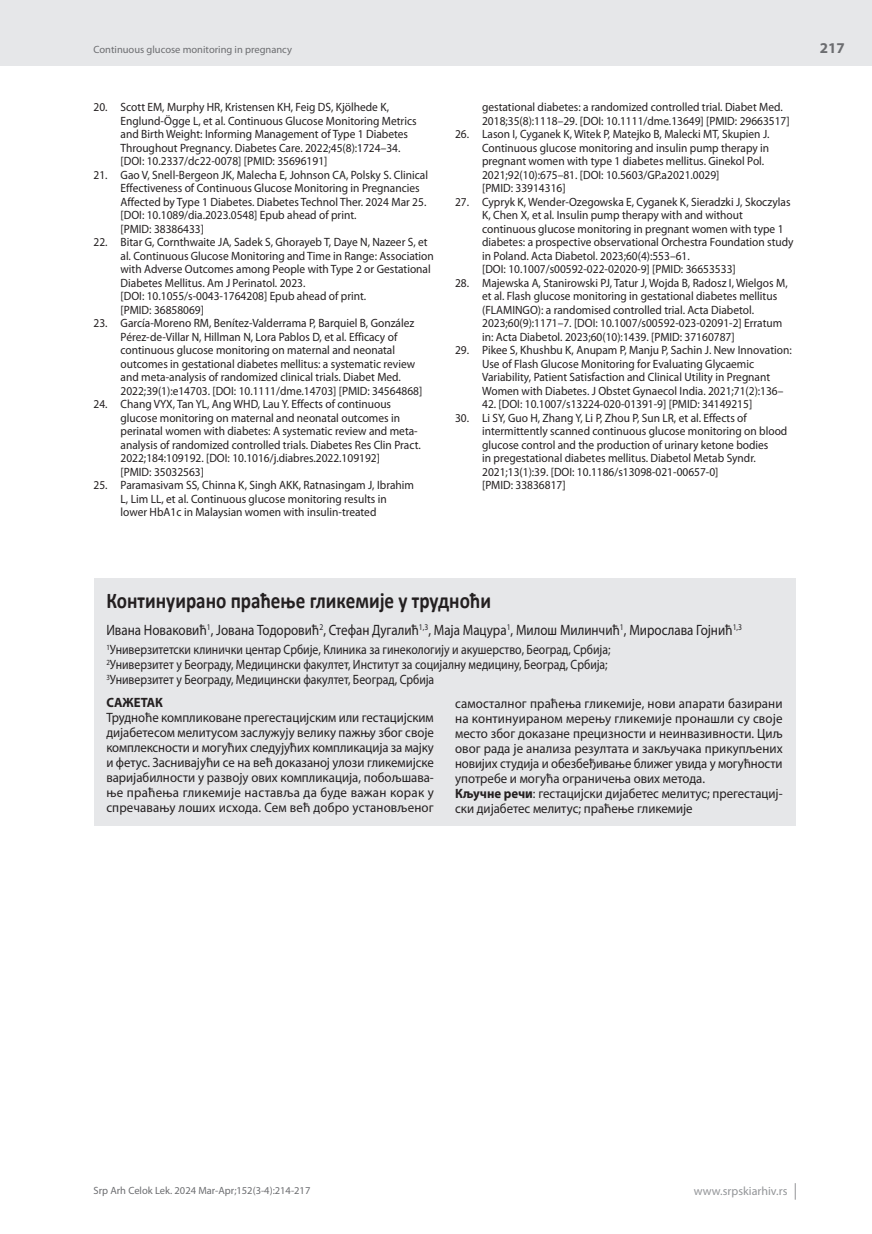
<style>
.page{position:relative;width:872px;height:1234px;background:#fff}
.page>*{position:absolute;margin:0;border:0;box-sizing:border-box;transform-origin:0 0}
.t1{font:700 22.5px "Calibri";color:#231f20;scale:.85 1}
.t2{font:15px "Myriad Pro";color:#231f20;scale:.87 1}
.t3{font:700 15px "Myriad Pro";color:#6c6d70}
.t4{font:13.5px/15px "Myriad Pro";color:#231f20;scale:.96 1}
.t5{font:13.5px/15px "Myriad Pro";color:#231f20;text-align:justify;scale:.95 1}
.t6{font:13.5px/15px "Myriad Pro";color:#231f20;scale:.87 1}
.t7{font:700 13.5px "Myriad Pro";color:#231f20;scale:.95 1}
.t8{font:12px/13.5px "Myriad Pro";color:#231f20;scale:.95 1}
.t9{font:12px "Myriad Pro";color:#939598}
.t10{font:10.5px "Myriad Pro";color:#6c6d70}
.s1{font-weight:700}
</style>
<div class="page">
<div style="left:0;top:0;width:872px;height:66px;background:#e6e7e9"></div>
<svg style="left:795px;top:1183px;width:1px;height:16px"></svg>
<div style="left:94px;top:578px;width:701px;height:248px;background:#e6e7e9"></div>
<p class="t10" style="left:94px;top:43px;width:200px">Continuous glucose monitoring in pregnancy</p>
<p class="t8" style="left:121px;top:100px;width:313px;text-indent:-27px">20. Scott EM, Murphy HR, Kristensen KH, Feig DS, Kjölhede K, Englund-Ögge L, et al. Continuous Glucose Monitoring Metrics and Birth Weight: Informing Management of Type 1 Diabetes Throughout Pregnancy. Diabetes Care. 2022;45(8):1724–34. [DOI: 10.2337/dc22-0078] [PMID: 35696191]</p>
<p class="t8" style="left:121px;top:168px;width:325px;text-indent:-27px">21. Gao V, Snell-Bergeon JK, Malecha E, Johnson CA, Polsky S. Clinical Effectiveness of Continuous Glucose Monitoring in Pregnancies Affected by Type 1 Diabetes. Diabetes Technol Ther. 2024 Mar 25. [DOI: 10.1089/dia.2023.0548] Epub ahead of print.<br>[PMID: 38386433]</p>
<p class="t8" style="left:121px;top:235px;width:331px;text-indent:-27px">22. Bitar G, Cornthwaite JA, Sadek S, Ghorayeb T, Daye N, Nazeer S, et al. Continuous Glucose Monitoring and Time in Range: Association with Adverse Outcomes among People with Type 2 or Gestational Diabetes Mellitus. Am J Perinatol. 2023.<br>[DOI: 10.1055/s-0043-1764208] Epub ahead of print.<br>[PMID: 36858069]</p>
<p class="t8" style="left:121px;top:316px;width:319px;text-indent:-27px">23. García-Moreno RM, Benítez-Valderrama P, Barquiel B, González Pérez-de-Villar N, Hillman N, Lora Pablos D, et al. Efficacy of continuous glucose monitoring on maternal and neonatal outcomes in gestational diabetes mellitus: a systematic review and meta-analysis of randomized clinical trials. Diabet Med.<br>2022;39(1):e14703. [DOI: 10.1111/dme.14703] [PMID: 34564868]</p>
<p class="t8" style="left:121px;top:397px;width:317px;text-indent:-27px">24. Chang VYX, Tan YL, Ang WHD, Lau Y. Effects of continuous glucose monitoring on maternal and neonatal outcomes in perinatal women with diabetes: A systematic review and meta&shy;analysis of randomized controlled trials. Diabetes Res Clin Pract.<br>2022;184:109192. [DOI: 10.1016/j.diabres.2022.109192]<br>[PMID: 35032563]</p>
<p class="t8" style="left:121px;top:478px;width:310px;text-indent:-27px">25. Paramasivam SS, Chinna K, Singh AKK, Ratnasingam J, Ibrahim<br>L, Lim LL, et al. Continuous glucose monitoring results in lower HbA1c in Malaysian women with insulin-treated</p>
<p class="t8" style="left:482px;top:100px;width:325px">gestational diabetes: a randomized controlled trial. Diabet Med.<br>2018;35(8):1118–29. [DOI: 10.1111/dme.13649] [PMID: 29663517]</p>
<p class="t8" style="left:482px;top:127px;width:304px;text-indent:-27px">26. Lason I, Cyganek K, Witek P, Matejko B, Malecki MT, Skupien J.<br>Continuous glucose monitoring and insulin pump therapy in pregnant women with type 1 diabetes mellitus. Ginekol Pol.<br>2021;92(10):675–81. [DOI: 10.5603/GP.a2021.0029]<br>[PMID: 33914316]</p>
<p class="t8" style="left:482px;top:195px;width:329px;text-indent:-27px">27. Cypryk K, Wender-Ozegowska E, Cyganek K, Sieradzki J, Skoczylas K, Chen X, et al. Insulin pump therapy with and without continuous glucose monitoring in pregnant women with type 1 diabetes: a prospective observational Orchestra Foundation study in Poland. Acta Diabetol. 2023;60(4):553–61.<br>[DOI: 10.1007/s00592-022-02020-9] [PMID: 36653533]</p>
<p class="t8" style="left:482px;top:276px;width:323px;text-indent:-27px">28. Majewska A, Stanirowski PJ, Tatur J, Wojda B, Radosz I, Wielgos M, et al. Flash glucose monitoring in gestational diabetes mellitus (FLAMINGO): a randomised controlled trial. Acta Diabetol.<br>2023;60(9):1171–7. [DOI: 10.1007/s00592-023-02091-2] Erratum in: Acta Diabetol. 2023;60(10):1439. [PMID: 37160787]</p>
<p class="t8" style="left:482px;top:343px;width:327px;text-indent:-27px">29. Pikee S, Khushbu K, Anupam P, Manju P, Sachin J. New Innovation:<br>Use of Flash Glucose Monitoring for Evaluating Glycaemic Variability, Patient Satisfaction and Clinical Utility in Pregnant Women with Diabetes. J Obstet Gynaecol India. 2021;71(2):136–</p>
<p class="t8" style="left:482px;top:397px;width:286px">42. [DOI: 10.1007/s13224-020-01391-9] [PMID: 34149215]</p>
<p class="t8" style="left:482px;top:411px;width:323px;text-indent:-27px">30. Li SY, Guo H, Zhang Y, Li P, Zhou P, Sun LR, et al. Effects of intermittently scanned continuous glucose monitoring on blood glucose control and the production of urinary ketone bodies<br>in pregestational diabetes mellitus. Diabetol Metab Syndr.<br>2021;13(1):39. [DOI: 10.1186/s13098-021-00657-0]<br>[PMID: 33836817]</p>
<p class="t3" style="left:820px;top:38px;width:26px">217</p>
<h1 class="t1" style="left:106px;top:585px;width:454px">Континуирано праћење гликемије у трудноћи</h1>
<p class="t2" style="left:106px;top:620px;width:732px">Ивана Новаковић<sup>1</sup>, Јована Тодоровић<sup>2</sup>, Стефан Дугалић<sup>1,3</sup>, Маја Мацура<sup>1</sup>, Милош Милинчић<sup>1</sup>, Мирослава Гојнић<sup>1,3</sup></p>
<p class="t6" style="left:106px;top:641px;width:581px"><sup>1</sup>Универзитетски клинички центар Србије, Клиника за гинекологију и акушерство, Београд, Србија;<br><sup>2</sup>Универзитет у Београду, Медицински факултет, Институт за социјалну медицину, Београд, Србија;<br><sup>3</sup>Универзитет у Београду, Медицински факултет, Београд, Србија</p>
<p class="t7" style="left:106px;top:693px;width:61px">САЖЕТАК</p>
<p class="t5" style="left:106px;top:709px;width:346px">Трудноће компликоване прегестацијским или гестацијским дијабетесом мелитусом заслужују велику пажњу због своје комплексности и могућих следујућих компликација за мајку и фетус. Заснивајући се на већ доказаној улози гликемијске варијабилности у развоју ових компликација, побољшава&shy;ње праћења гликемије наставља да буде важан корак у спречавању лоших исхода. Сем већ добро установљеног</p>
<p class="t4" style="left:455px;top:695px;width:343px">самосталног праћења гликемије, нови апарати базирани на континуираном мерењу гликемије пронашли су своје место због доказане прецизности и неинвазивности. Циљ овог рада је анализа резултата и закључака прикупљених новијих студија и обезбеђивање ближег увида у могућности употребе и могућа ограничења ових метода.<br><span class="s1">Кључне речи</span>: гестацијски дијабетес мелитус; прегестациј&shy;ски дијабетес мелитус; праћење гликемије</p>
<p class="t10" style="left:94px;top:1184px;width:218px">Srp Arh Celok Lek. 2024 Mar-Apr;152(3-4):214-217</p>
<p class="t9" style="left:694px;top:1183px;width:95px">www.srpskiarhiv.rs</p>
</div>
